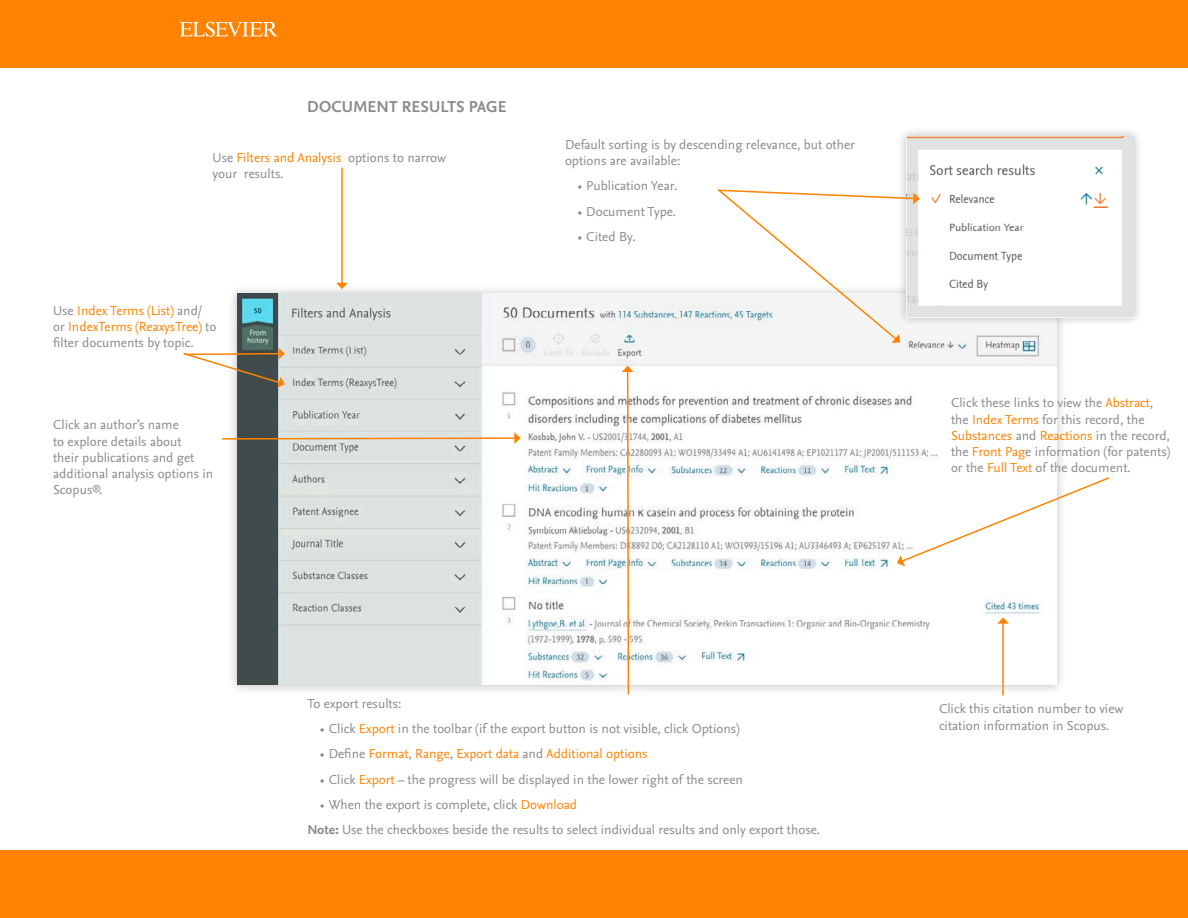
<style>
.page{position:relative;width:1188px;height:918px;background:#fff}
.page>*{position:absolute;margin:0;border:0;box-sizing:border-box;transform-origin:0 0}
.Identifier{font:700 16.5px "Nexus Sans OT";color:#8a8a8e}
.Body_Paragraph{font:13.5px/16.2px "Nexus Sans OT";color:#8a8a8e}
.Body_Paragraph-2{font:13.5px/16.2px "Nexus Sans OT";color:#ff8200}
.s1{color:#ff8200}
.s2{color:#8a8a8e}
.s3{font-weight:700}
</style>
<div class="page">
<div style="left:0;top:0;width:1188px;height:68px;background:#ff8200"></div>
<div style="left:0;top:850px;width:1188px;height:68px;background:#ff8200"></div>
<svg style="left:180px;top:22px;width:97px;height:15px"></svg>
<div style="left:227px;top:284px;width:840px;height:411px;background:#231f20;opacity:.3"></div>
<img style="left:237px;top:294px;width:820px;height:391px">
<div style="left:897px;top:126px;width:247px;height:201px;background:#231f20;opacity:.3"></div>
<img style="left:907px;top:136px;width:227px;height:182px">
<hr style="left:341px;top:168px;width:2px;height:116px;background:#ff8200">
<svg style="left:336px;top:283px;width:12px;height:6px"></svg>
<svg style="left:897px;top:476px;width:212px;height:90px"></svg>
<svg style="left:716px;top:188px;width:204px;height:155px"></svg>
<hr style="left:1002px;top:623px;width:2px;height:72px;background:#ff8200">
<svg style="left:997px;top:617px;width:12px;height:7px"></svg>
<svg style="left:221px;top:432px;width:300px;height:12px;background:#d3c7b5"></svg>
<svg style="left:622px;top:366px;width:12px;height:329px"></svg>
<svg style="left:183px;top:348px;width:102px;height:40px"></svg>
<p class="Identifier" style="left:307px;top:97px;width:201px">DOCUMENT RESULTS PAGE</p>
<p class="Body_Paragraph" style="left:213px;top:150px;width:235px">Use <span class="s1">Filters and Analysis</span> options to narrow your results.</p>
<p class="Body_Paragraph-2" style="left:53px;top:303px;width:165px"><span class="s2">Use</span> Index Terms (List) <span class="s2">and/ or</span> IndexTerms (ReaxysTree) <span class="s2">to filter documents by topic.</span></p>
<p class="Body_Paragraph" style="left:53px;top:417px;width:162px">Click an author’s name<br>to explore details about<br>their publications and get additional analysis options in<br>Scopus®.</p>
<p class="Body_Paragraph" style="left:565px;top:137px;width:291px">Default sorting is by descending relevance, but other options are available:</p>
<p class="Body_Paragraph" style="left:578px;top:178px;width:101px">• Publication Year.</p>
<p class="Body_Paragraph" style="left:578px;top:204px;width:100px">• Document Type.</p>
<p class="Body_Paragraph" style="left:578px;top:229px;width:59px">• Cited By.</p>
<p class="Body_Paragraph" style="left:307px;top:696px;width:96px">To export results:</p>
<p class="Body_Paragraph" style="left:320px;top:721px;width:421px">• Click <span class="s1">Export</span> in the toolbar (if the export button is not visible, click Options)</p>
<p class="Body_Paragraph-2" style="left:320px;top:746px;width:329px"><span class="s2">• Define</span> Format<span class="s2">,</span> Range<span class="s2">,</span> Export data <span class="s2">and</span> Additional options</p>
<p class="Body_Paragraph" style="left:320px;top:772px;width:424px">• Click <span class="s1">Export</span> – the progress will be displayed in the lower right of the screen</p>
<p class="Body_Paragraph" style="left:320px;top:797px;width:258px">• When the export is complete, click <span class="s1">Download</span></p>
<p class="Body_Paragraph" style="left:307px;top:822px;width:514px"><span class="s3">Note:</span> Use the checkboxes beside the results to select individual results and only export those.</p>
<p class="Body_Paragraph" style="left:951px;top:395px;width:221px">Click these links to view the <span class="s1">Abstract</span>, the <span class="s1">Index Terms</span> for this record, the <span class="s1">Substances</span> and <span class="s1">Reactions</span> in the record, the <span class="s1">Front Pag</span>e information (for patents) or the <span class="s1">Full Text</span> of the document.</p>
<p class="Body_Paragraph" style="left:939px;top:701px;width:186px">Click this citation number to view citation information in Scopus.</p>
</div>
